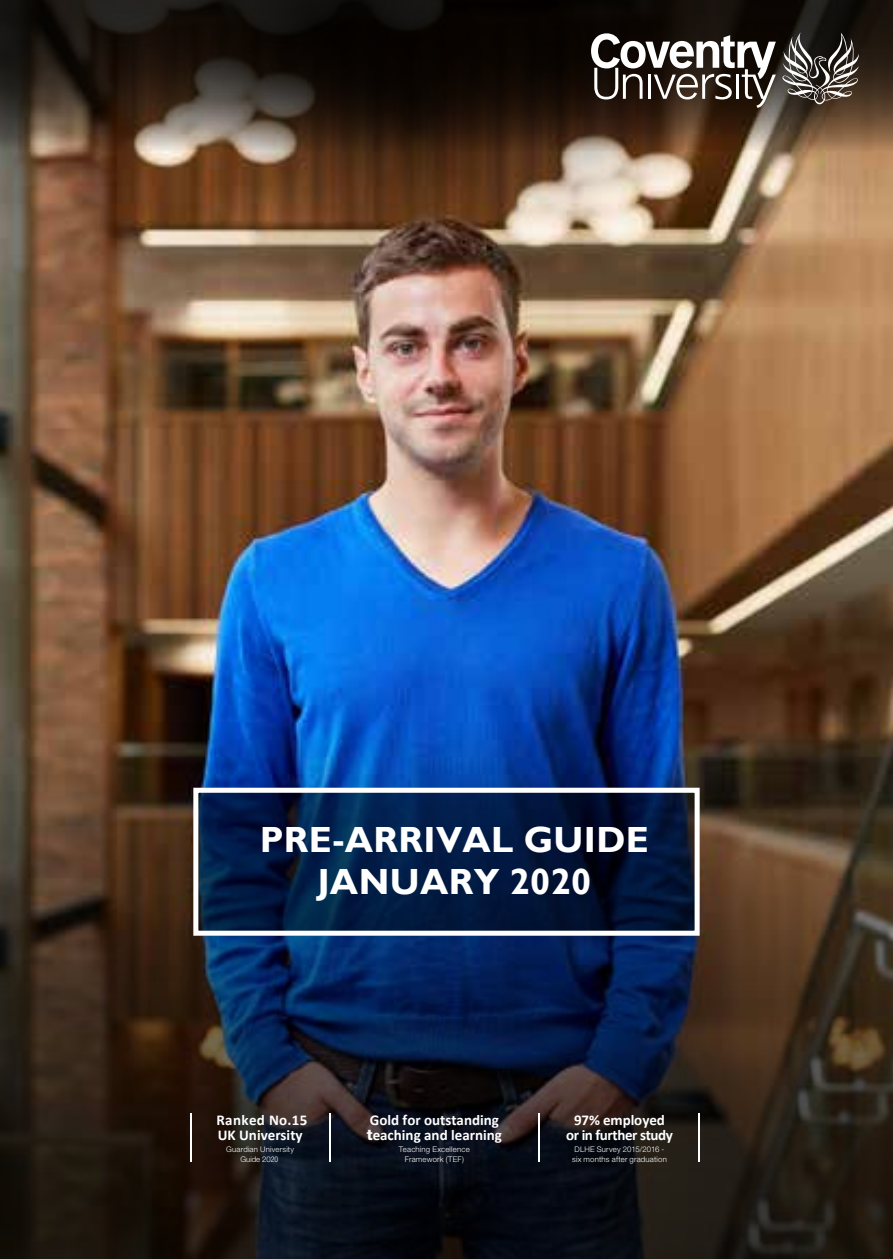
<style>
.page{position:relative;width:893px;height:1259px;background:#fff}
.page>*{position:absolute;margin:0;border:0;box-sizing:border-box;transform-origin:0 0}
.t1{font:700 36.3px/42.3px "Gill Sans";letter-spacing:.01em;color:#fff;text-align:center}
.t2{font:700 15px/15.6px "Calibri";color:#fff}
.t3{font:700 15px/15.6px "Calibri";letter-spacing:-.025em;color:#fff;text-align:center}
.t4{font:300 7.8px/9.3px "Helvetica Neue LT Std";letter-spacing:.025em;color:#fff;text-align:center}
.s1{font-stretch:condensed}
.s2{font-family:"Helvetica Neue LT Std";font-weight:800}
</style>
<div class="page">
<img style="left:0;top:179px;width:893px;height:398px">
<img style="left:0;top:577px;width:893px;height:682px">
<svg style="left:0;top:0;width:893px;height:179px;background:#4b3a2b"></svg>
<svg style="left:587px;top:0;width:131px;height:235px;background:#75604d"></svg>
<svg style="left:162px;top:0;width:425px;height:289px;background:#4d3829"></svg>
<svg style="left:199px;top:793px;width:495px;height:136px;background:#02183e"></svg>
<div style="left:193px;top:787px;width:507px;height:148px;border:5px solid #fff"></div>
<hr style="left:698px;top:1113px;width:2px;height:49px;background:#fff">
<hr style="left:329px;top:1113px;width:2px;height:49px;background:#fff">
<hr style="left:190px;top:1113px;width:2px;height:49px;background:#fff">
<hr style="left:538px;top:1113px;width:2px;height:49px;background:#fff">
<svg style="left:591px;top:32px;width:273px;height:76px"></svg>
<h1 class="t1" style="left:260px;top:819px;width:391px">PRE-ARRIVAL GUIDE<br>JANUARY 2020</h1>
<h2 class="t2" style="left:216px;top:1111px;width:92px">Ranked No.15<br>UK University</h2>
<p class="t4" style="left:226px;top:1144px;width:69px">Guardian University<br>Guide 20<span class="s1">20</span></p>
<h2 class="t2" style="left:367px;top:1111px;width:137px">Gold for outstanding <span class="s2">t</span>eaching and learning</h2>
<p class="t4" style="left:399px;top:1144px;width:72px">Teaching Excellence<br>Framework (TEF)</p>
<h2 class="t3" style="left:566px;top:1111px;width:108px">97% employed or in further study</h2>
<p class="t4" style="left:572px;top:1144px;width:96px">DLHE Survey 2015/2016 - six months after graduation</p>
</div>
